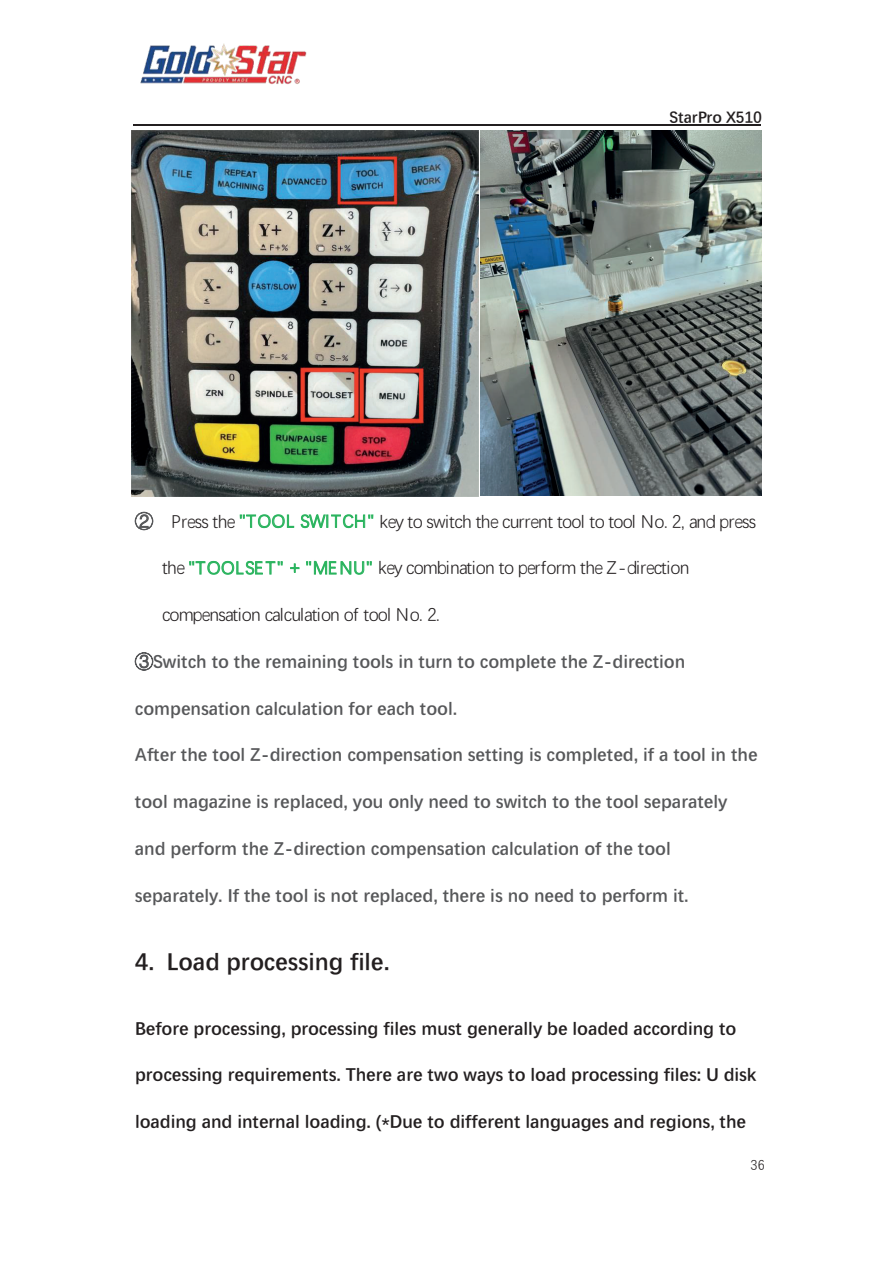
<style>
.page{position:relative;width:893px;height:1263px;background:#fff}
.page>*{position:absolute;margin:0;border:0;box-sizing:border-box;transform-origin:0 0}
.t1{font:700 24px "Deng Xian";color:#231f20}
.t2{font:700 18px "Deng Xian";color:#57585a}
.t3{font:700 18px "Deng Xian";color:#231f20}
.t4{font:18px "Deng Xian";letter-spacing:-.035em;color:#231f20}
.t5{font:700 15.9px "Deng Xian";letter-spacing:-.005em;color:#231f20}
.t6{font:13.5px "Deng Xian";color:#231f20}
.s1{color:#57585a}
.s2{color:#2bb45f}
.s3{font-weight:400}
</style>
<div class="page">
<hr style="left:133px;top:125px;width:627px;height:1px;background:#231f20">
<img style="left:140px;top:43px;width:167px;height:41px">
<svg style="left:135px;top:512px;width:18px;height:18px"></svg>
<svg style="left:240px;top:514px;width:54px;height:14px"></svg>
<svg style="left:301px;top:514px;width:72px;height:14px"></svg>
<svg style="left:189px;top:561px;width:94px;height:14px"></svg>
<svg style="left:290px;top:563px;width:10px;height:10px"></svg>
<svg style="left:306px;top:560px;width:66px;height:15px"></svg>
<svg style="left:135px;top:652px;width:18px;height:19px"></svg>
<img style="left:481px;top:130px;width:280px;height:366px">
<img style="left:132px;top:131px;width:346px;height:366px">
<p class="t5" style="left:669px;top:107px;width:94px">StarPro X510</p>
<p class="t4" style="left:135px;top:509px;width:622px"><span class="s1">②</span> Press the <span class="s2">"TOOL SWITCH"</span> key to switch the current tool to tool No. 2, and press</p>
<p class="t4" style="left:162px;top:556px;width:529px">the <span class="s2">"TOOLSE T" + "ME NU"</span> key combination to perform the Z-direction</p>
<p class="t4" style="left:162px;top:603px;width:279px">compensation calculation of tool No. 2.</p>
<p class="t2" style="left:135px;top:649px;width:552px"><span class="s3">③</span>Switch to the remaining tools in turn to complete the Z-direction</p>
<p class="t2" style="left:135px;top:696px;width:324px">compensation calculation for each tool.</p>
<p class="t2" style="left:135px;top:743px;width:624px">After the tool Z-direction compensation setting is completed, if a tool in the</p>
<p class="t2" style="left:135px;top:790px;width:594px">tool magazine is replaced, you only need to switch to the tool separately</p>
<p class="t2" style="left:135px;top:836px;width:537px">and perform the Z-direction compensation calculation of the tool</p>
<p class="t2" style="left:135px;top:883px;width:555px">separately. If the tool is not replaced, there is no need to perform it.</p>
<h1 class="t1" style="left:135px;top:945px;width:256px">4. Load processing file.</h1>
<p class="t3" style="left:135px;top:1016px;width:603px">Before processing, processing files must generally be loaded according to</p>
<p class="t3" style="left:135px;top:1063px;width:623px">processing requirements. There are two ways to load processing files: U disk</p>
<p class="t3" style="left:135px;top:1109px;width:613px">loading and internal loading. (*Due to different languages and regions, the</p>
<p class="t6" style="left:751px;top:1156px;width:16px">36</p>
</div>
